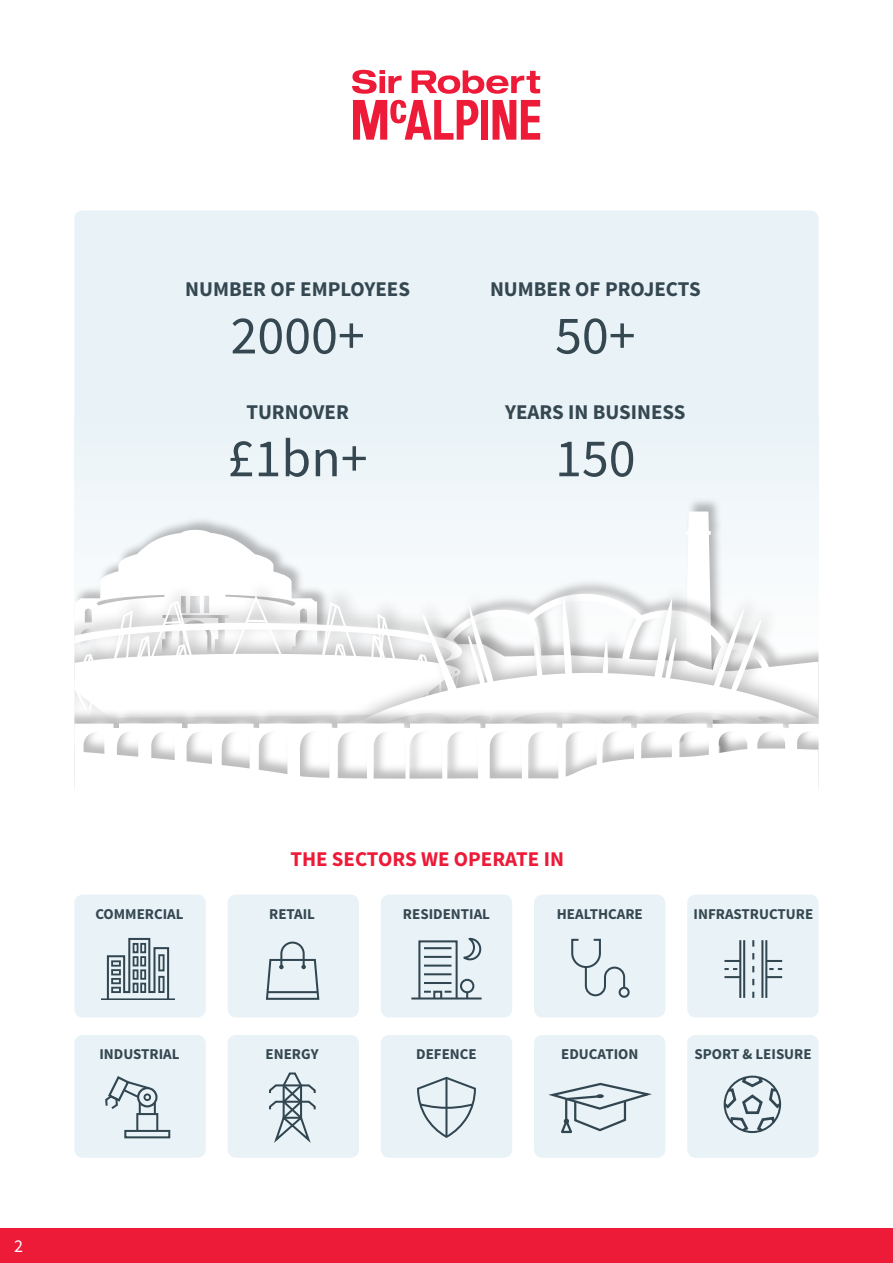
<style>
.page{position:relative;width:893px;height:1263px;background:#fff}
.page>*{position:absolute;margin:0;border:0;box-sizing:border-box;transform-origin:0 0}
.t1{font:54px "Source Sans Pro";color:#354750}
.t2{font:700 21px "Source Sans Pro";color:#354750}
.t3{font:700 21px "Source Sans Pro";color:#ed1a38}
.t4{font:18px "Source Sans Pro";color:#fff}
.t5{font:700 15px "Source Sans Pro";color:#354750}
</style>
<div class="page">
<div style="left:0;top:1228px;width:893px;height:35px;background:#ed1a38"></div>
<div style="left:74px;top:210px;width:745px;height:241px;background:#e8f2f7;border-radius:9px"></div>
<div style="left:74px;top:1035px;width:132px;height:123px;background:#e8f2f7;border-radius:9px"></div>
<div style="left:74px;top:895px;width:132px;height:122px;background:#e8f2f7;border-radius:9px"></div>
<div style="left:74px;top:419px;width:745px;height:246px;background:#f0f6f9"></div>
<svg style="left:675px;top:511px;width:45px;height:62px"></svg>
<svg style="left:75px;top:530px;width:242px;height:41px"></svg>
<img style="left:74px;top:571px;width:258px;height:24px">
<svg style="left:74px;top:595px;width:271px;height:110px;fill:#fff"></svg>
<img style="left:345px;top:573px;width:391px;height:92px">
<svg style="left:356px;top:596px;width:463px;height:109px;fill:#f9fbfb"></svg>
<img style="left:74px;top:705px;width:745px;height:18px">
<svg style="left:74px;top:723px;width:745px;height:64px"></svg>
<div style="left:228px;top:1035px;width:131px;height:123px;background:#e8f2f7;border-radius:9px"></div>
<div style="left:228px;top:895px;width:131px;height:122px;background:#e8f2f7;border-radius:9px"></div>
<div style="left:381px;top:1035px;width:131px;height:123px;background:#e8f2f7;border-radius:9px"></div>
<div style="left:381px;top:895px;width:131px;height:122px;background:#e8f2f7;border-radius:9px"></div>
<div style="left:534px;top:895px;width:131px;height:122px;background:#e8f2f7;border-radius:9px"></div>
<div style="left:687px;top:895px;width:132px;height:122px;background:#e8f2f7;border-radius:9px"></div>
<div style="left:534px;top:1035px;width:131px;height:123px;background:#e8f2f7;border-radius:9px"></div>
<div style="left:687px;top:1035px;width:132px;height:123px;background:#e8f2f7;border-radius:9px"></div>
<svg style="left:571px;top:938px;width:55px;height:59px"></svg>
<div style="left:619px;top:987px;width:11px;height:11px;border:2px solid #324651;border-radius:50%"></div>
<svg style="left:548px;top:1082px;width:104px;height:51px"></svg>
<svg style="left:417px;top:1076px;width:59px;height:62px"></svg>
<svg style="left:724px;top:940px;width:58px;height:58px"></svg>
<svg style="left:265px;top:941px;width:55px;height:59px"></svg>
<hr style="left:268px;top:991px;width:49px;height:2px;background:#324651">
<svg style="left:725px;top:1077px;width:55px;height:55px"></svg>
<svg style="left:269px;top:1072px;width:47px;height:71px"></svg>
<div style="left:124px;top:1130px;width:46px;height:8px;border:2px solid #324651"></div>
<div style="left:136px;top:1113px;width:22px;height:19px;border:2px solid #324651"></div>
<div style="left:137px;top:1087px;width:21px;height:20px;border:2px solid #324651;border-radius:50%"></div>
<svg style="left:105px;top:1076px;width:51px;height:38px"></svg>
<div style="left:418px;top:940px;width:40px;height:59px;border:2px solid #324651"></div>
<hr style="left:424px;top:947px;width:27px;height:2px;background:#324651">
<hr style="left:424px;top:956px;width:27px;height:2px;background:#324651">
<hr style="left:424px;top:964px;width:27px;height:2px;background:#324651">
<hr style="left:424px;top:973px;width:27px;height:2px;background:#324651">
<hr style="left:424px;top:982px;width:27px;height:2px;background:#324651">
<svg style="left:424px;top:990px;width:27px;height:10px"></svg>
<hr style="left:411px;top:997px;width:71px;height:2px;background:#324651">
<div style="left:460px;top:979px;width:14px;height:14px;border:2px solid #324651;border-radius:50%"></div>
<svg style="left:463px;top:937px;width:19px;height:24px"></svg>
<svg style="left:493px;top:100px;width:47px;height:40px"></svg>
<div style="left:481px;top:100px;width:7px;height:40px;background:#ed1a38"></div>
<svg style="left:353px;top:100px;width:125px;height:40px"></svg>
<svg style="left:412px;top:70px;width:128px;height:24px"></svg>
<svg style="left:352px;top:70px;width:50px;height:24px"></svg>
<svg style="left:106px;top:937px;width:64px;height:61px"></svg>
<div style="left:111px;top:960px;width:10px;height:7px;border:2px solid #324651"></div>
<div style="left:111px;top:969px;width:10px;height:6px;border:2px solid #324651"></div>
<div style="left:111px;top:978px;width:10px;height:6px;border:2px solid #324651"></div>
<div style="left:111px;top:987px;width:10px;height:6px;border:2px solid #324651"></div>
<div style="left:158px;top:954px;width:7px;height:17px;border:2px solid #324651"></div>
<div style="left:158px;top:976px;width:7px;height:17px;border:2px solid #324651"></div>
<div style="left:140px;top:943px;width:6px;height:10px;border:2px solid #324651"></div>
<div style="left:133px;top:943px;width:5px;height:10px;border:2px solid #324651"></div>
<div style="left:140px;top:956px;width:6px;height:10px;border:2px solid #324651"></div>
<div style="left:133px;top:956px;width:5px;height:10px;border:2px solid #324651"></div>
<div style="left:140px;top:969px;width:6px;height:11px;border:2px solid #324651"></div>
<div style="left:133px;top:969px;width:5px;height:11px;border:2px solid #324651"></div>
<div style="left:140px;top:983px;width:6px;height:10px;border:2px solid #324651"></div>
<div style="left:133px;top:983px;width:5px;height:10px;border:2px solid #324651"></div>
<hr style="left:102px;top:998px;width:72px;height:2px;background:#324651">
<h2 class="t2" style="left:185px;top:276px;width:226px">NUMBER OF EMPLOYEES</h2>
<h2 class="t2" style="left:490px;top:276px;width:212px">NUMBER OF PROJECTS</h2>
<h1 class="t1" style="left:231px;top:302px;width:136px">2000+</h1>
<h1 class="t1" style="left:555px;top:302px;width:82px">50+</h1>
<h2 class="t2" style="left:246px;top:399px;width:104px">TURNOVER</h2>
<h2 class="t2" style="left:505px;top:399px;width:182px">YEARS IN BUSINESS</h2>
<h1 class="t1" style="left:555px;top:425px;width:82px">150</h1>
<h1 class="t1" style="left:228px;top:425px;width:142px">£1bn+</h1>
<p class="t4" style="left:14px;top:1235px;width:10px">2</p>
<p class="t5" style="left:95px;top:904px;width:90px">COMMERCIAL</p>
<p class="t5" style="left:99px;top:1044px;width:82px">INDUSTRIAL</p>
<h2 class="t3" style="left:290px;top:846px;width:275px">THE SECTORS WE OPERATE IN</h2>
<p class="t5" style="left:269px;top:904px;width:47px">RETAIL</p>
<p class="t5" style="left:403px;top:904px;width:89px">RESIDENTIAL</p>
<p class="t5" style="left:557px;top:904px;width:87px">HEALTHCARE</p>
<p class="t5" style="left:694px;top:904px;width:121px">INFRASTRUCTURE</p>
<p class="t5" style="left:266px;top:1044px;width:54px">ENERGY</p>
<p class="t5" style="left:416px;top:1044px;width:62px">DEFENCE</p>
<p class="t5" style="left:561px;top:1044px;width:79px">EDUCATION</p>
<p class="t5" style="left:694px;top:1044px;width:119px">SPORT &amp; LEISURE</p>
</div>
